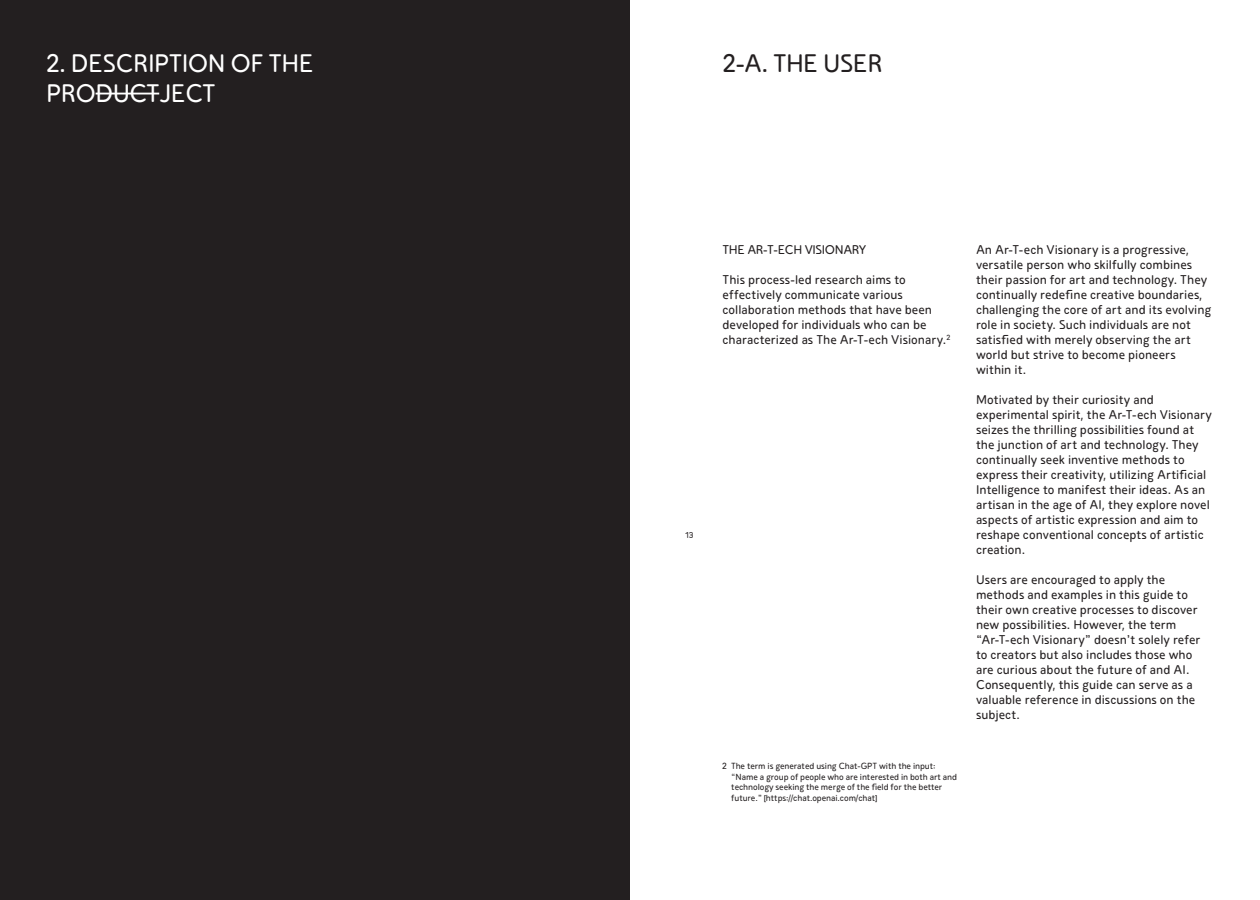
<style>
.page{position:relative;width:1260px;height:900px;background:#fff}
.page>*{position:absolute;margin:0;border:0;box-sizing:border-box;transform-origin:0 0}
.Section_Title___Whit{font:25px "Tadpole";letter-spacing:-.025em;color:#fff}
.Section_Title{font:25px "Tadpole";letter-spacing:-.025em;color:#231f20}
.Body{font:12.5px/15px "Tadpole";color:#231f20}
.Section_Title-2{font:12.5px "Tadpole";letter-spacing:-.03em;color:#231f20}
.Note{font:8.75px/10.5px "Tadpole";letter-spacing:-.01em;color:#231f20}
.t1{font:8.38px "Tadpole";color:#231f20}
</style>
<div class="page">
<div style="left:0;top:0;width:630px;height:900px;background:#231f20"></div>
<hr style="left:96px;top:93px;width:63px;height:2px;background:#fff">
<p class="Section_Title___Whit" style="left:46px;top:47px;width:269px">2. DESCRIPTION OF THE</p>
<p class="Section_Title___Whit" style="left:46px;top:77px;width:171px">PRODUCTJECT</p>
<p class="Section_Title" style="left:723px;top:47px;width:162px">2-A. THE USER</p>
<p class="t1" style="left:685px;top:530px;width:10px">13</p>
<p class="Section_Title-2" style="left:723px;top:242px;width:145px">THE AR-T-ECH VISIONARY</p>
<p class="Body" style="left:723px;top:272px;width:230px">This process-led research aims to effectively communicate various collaboration methods that have been developed for individuals who can be characterized as The Ar-T-ech Visionary.<sup>2</sup></p>
<p class="Note" style="left:731px;top:761px;width:227px">The term is generated using Chat-GPT with the input: “Name a group of people who are interested in both art and technology seeking the merge of the field for the better future.” [https://chat.openai.com/chat]</p>
<p class="Note" style="left:722px;top:761px;width:6px">2</p>
<p class="Body" style="left:976px;top:242px;width:237px">An Ar-T-ech Visionary is a progressive, versatile person who skilfully combines their passion for art and technology. They continually redefine creative boundaries, challenging the core of art and its evolving role in society. Such individuals are not satisfied with merely observing the art world but strive to become pioneers within it.</p>
<p class="Body" style="left:976px;top:392px;width:237px">Motivated by their curiosity and experimental spirit, the Ar-T-ech Visionary seizes the thrilling possibilities found at the junction of art and technology. They continually seek inventive methods to express their creativity, utilizing Artificial Intelligence to manifest their ideas. As an artisan in the age of AI, they explore novel aspects of artistic expression and aim to reshape conventional concepts of artistic creation.</p>
<p class="Body" style="left:976px;top:572px;width:226px">Users are encouraged to apply the methods and examples in this guide to their own creative processes to discover new possibilities. However, the term “Ar-T-ech Visionary” doesn’t solely refer to creators but also includes those who are curious about the future of and AI.<br>Consequently, this guide can serve as a valuable reference in discussions on the subject.</p>
</div>
